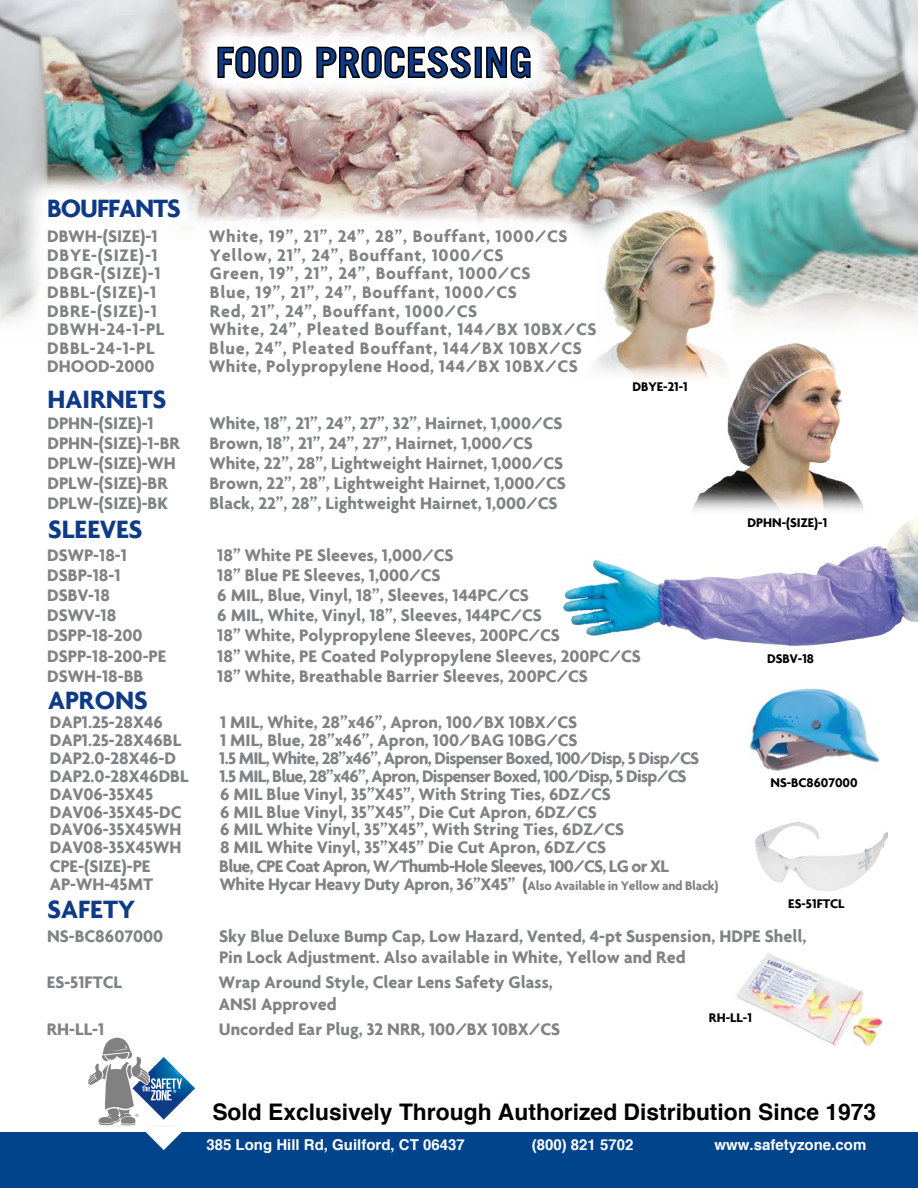
<style>
.page{position:relative;width:918px;height:1188px;background:#fff}
.page>*{position:absolute;margin:0;border:0;box-sizing:border-box;transform-origin:0 0}
.t1{font:700 27px "Agenda";color:#0f3a85}
.t2{font:700 27px "Agenda";letter-spacing:-.04em;color:#0f3a85}
.t3{font:700 22.8px "Helvetica";color:#000}
.t4{font:700 18px/21.6px "Agenda";color:#808285}
.t5{font:700 18px "Agenda";letter-spacing:.04em;color:#808285}
.t6{font:700 18px "Agenda";letter-spacing:-.04em;color:#808285}
.t7{font:700 18px "Agenda";letter-spacing:-.02em;color:#808285}
.t8{font:700 18px "Agenda";letter-spacing:.02em;color:#808285}
.t9{font:700 15px "Helvetica";color:#fff}
.t10{font:700 13.5px "Agenda";color:#000}
.s1{font-size:13.5px}
</style>
<div class="page">
<img style="left:0;top:0;width:918px;height:260px">
<img style="left:0;top:260px;width:918px;height:486px">
<img style="left:748px;top:663px;width:136px;height:109px">
<div style="left:39px;top:217px;width:580px;height:279px;background:#fff"></div>
<img style="left:175px;top:5px;width:398px;height:115px">
<img style="left:195px;top:24px;width:358px;height:77px">
<svg style="left:217px;top:46px;width:85px;height:33px"></svg>
<svg style="left:316px;top:46px;width:156px;height:33px"></svg>
<div style="left:475px;top:47px;width:6px;height:30px;background:#0f3a85"></div>
<div style="left:475px;top:47px;width:7px;height:31px;border:2px solid #000"></div>
<svg style="left:485px;top:46px;width:46px;height:33px"></svg>
<img style="left:736px;top:952px;width:145px;height:94px">
<img style="left:637px;top:168px;width:136px;height:181px">
<img style="left:619px;top:349px;width:69px;height:96px">
<img style="left:688px;top:343px;width:177px;height:137px">
<img style="left:639px;top:480px;width:275px;height:26px">
<img style="left:6px;top:157px;width:631px;height:282px">
<img style="left:25px;top:169px;width:595px;height:270px">
<img style="left:564px;top:506px;width:354px;height:140px">
<img style="left:755px;top:822px;width:133px;height:69px">
<div style="left:0;top:1132px;width:918px;height:56px;background:#00458b"></div>
<svg style="left:88px;top:1037px;width:107px;height:113px"></svg>
<h1 class="t2" style="left:47px;top:191px;width:135px">BOUFFANTS</h1>
<p class="t4" style="left:47px;top:225px;width:112px">DBWH-(SIZE)-1</p>
<p class="t5" style="left:209px;top:226px;width:360px">White, 19”, 21”, 24”, 28”, Bouffant, 1000/CS</p>
<p class="t5" style="left:47px;top:244px;width:112px">DBYE-(SIZE)-1</p>
<p class="t5" style="left:210px;top:244px;width:295px">Yellow, 21”, 24”, Bouffant, 1000/CS</p>
<p class="t5" style="left:47px;top:263px;width:115px">DBGR-(SIZE)-1</p>
<p class="t5" style="left:210px;top:263px;width:322px">Green, 19”, 21”, 24”, Bouffant, 1000/CS</p>
<p class="t5" style="left:47px;top:281px;width:111px">DBBL-(SIZE)-1</p>
<p class="t5" style="left:210px;top:281px;width:309px">Blue, 19”, 21”, 24”, Bouffant, 1000/CS</p>
<p class="t5" style="left:47px;top:300px;width:111px">DBRE-(SIZE)-1</p>
<p class="t5" style="left:210px;top:300px;width:269px">Red, 21”, 24”, Bouffant, 1000/CS</p>
<p class="t4" style="left:47px;top:318px;width:119px">DBWH-24-1-PL</p>
<p class="t5" style="left:210px;top:318px;width:388px">White, 24”, Pleated Bouffant, 144/BX 10BX/CS</p>
<p class="t4" style="left:47px;top:337px;width:109px">DBBL-24-1-PL</p>
<p class="t5" style="left:209px;top:337px;width:374px">Blue, 24”, Pleated Bouffant, 144/BX 10BX/CS</p>
<p class="t4" style="left:47px;top:355px;width:109px">DHOOD-2000</p>
<p class="t8" style="left:209px;top:356px;width:370px">White, Polypropylene Hood, 144/BX 10BX/CS</p>
<h1 class="t1" style="left:47px;top:383px;width:121px">HAIRNETS</h1>
<p class="t4" style="left:47px;top:411px;width:108px">DPHN-(SIZE)-1</p>
<p class="t4" style="left:209px;top:411px;width:354px">White, 18”, 21”, 24”, 27”, 32”, Hairnet, 1,000/CS</p>
<p class="t4" style="left:47px;top:432px;width:134px">DPHN-(SIZE)-1-BR</p>
<p class="t4" style="left:209px;top:432px;width:325px">Brown, 18”, 21”, 24”, 27”, Hairnet, 1,000/CS</p>
<p class="t4" style="left:47px;top:452px;width:130px">DPLW-(SIZE)-WH</p>
<p class="t4" style="left:209px;top:452px;width:355px">White, 22”, 28”, Lightweight Hairnet, 1,000/CS</p>
<p class="t4" style="left:47px;top:472px;width:122px">DPLW-(SIZE)-BR</p>
<p class="t4" style="left:209px;top:472px;width:358px">Brown, 22”, 28”, Lightweight Hairnet, 1,000/CS</p>
<p class="t4" style="left:47px;top:492px;width:122px">DPLW-(SIZE)-BK</p>
<p class="t4" style="left:209px;top:492px;width:350px">Black, 22”, 28”, Lightweight Hairnet, 1,000/CS</p>
<h1 class="t1" style="left:48px;top:513px;width:96px">SLEEVES</h1>
<p class="t10" style="left:632px;top:378px;width:57px">DBYE-21-1</p>
<p class="t4" style="left:47px;top:544px;width:81px">DSWP-18-1</p>
<p class="t4" style="left:217px;top:544px;width:238px">18” White PE Sleeves, 1,000/CS</p>
<p class="t4" style="left:47px;top:564px;width:75px">DSBP-18-1</p>
<p class="t4" style="left:217px;top:564px;width:225px">18” Blue PE Sleeves, 1,000/CS</p>
<p class="t4" style="left:47px;top:584px;width:64px">DSBV-18</p>
<p class="t4" style="left:217px;top:584px;width:313px">6 MIL, Blue, Vinyl, 18”, Sleeves, 144PC/CS</p>
<p class="t4" style="left:47px;top:604px;width:71px">DSWV-18</p>
<p class="t4" style="left:217px;top:604px;width:326px">6 MIL, White, Vinyl, 18”, Sleeves, 144PC/CS</p>
<p class="t4" style="left:47px;top:624px;width:97px">DSPP-18-200</p>
<p class="t4" style="left:217px;top:624px;width:344px">18” White, Polypropylene Sleeves, 200PC/CS</p>
<p class="t4" style="left:47px;top:644px;width:121px">DSPP-18-200-PE</p>
<p class="t4" style="left:217px;top:644px;width:425px">18” White, PE Coated Polypropylene Sleeves, 200PC/CS</p>
<p class="t4" style="left:47px;top:665px;width:98px">DSWH-18-BB</p>
<p class="t4" style="left:217px;top:665px;width:372px">18” White, Breathable Barrier Sleeves, 200PC/CS</p>
<h1 class="t1" style="left:48px;top:684px;width:101px">APRONS</h1>
<p class="t4" style="left:50px;top:711px;width:115px">DAP1.25-28X46</p>
<p class="t4" style="left:220px;top:711px;width:359px">1 MIL, White, 28”x46”, Apron, 100/BX 10BX/CS</p>
<p class="t4" style="left:50px;top:729px;width:133px">DAP1.25-28X46BL</p>
<p class="t4" style="left:220px;top:729px;width:359px">1 MIL, Blue, 28”x46”, Apron, 100/BAG 10BG/CS</p>
<p class="t4" style="left:50px;top:747px;width:128px">DAP2.0-28X46-D</p>
<p class="t6" style="left:219px;top:747px;width:481px">1.5 MIL, White, 28”x46”, Apron, Dispenser Boxed, 100/Disp, 5 Disp/CS</p>
<p class="t4" style="left:50px;top:765px;width:140px">DAP2.0-28X46DBL</p>
<p class="t6" style="left:219px;top:765px;width:469px">1.5 MIL, Blue, 28”x46”, Apron, Dispenser Boxed, 100/Disp, 5 Disp/CS</p>
<p class="t4" style="left:50px;top:783px;width:105px">DAV06-35X45</p>
<p class="t4" style="left:220px;top:783px;width:392px">6 MIL Blue Vinyl, 35”X45”, With String Ties, 6DZ/CS</p>
<p class="t4" style="left:50px;top:800px;width:133px">DAV06-35X45-DC</p>
<p class="t4" style="left:220px;top:800px;width:378px">6 MIL Blue Vinyl, 35”X45”, Die Cut Apron, 6DZ/CS</p>
<p class="t4" style="left:50px;top:818px;width:133px">DAV06-35X45WH</p>
<p class="t4" style="left:220px;top:818px;width:406px">6 MIL White Vinyl, 35”X45”, With String Ties, 6DZ/CS</p>
<p class="t4" style="left:50px;top:836px;width:133px">DAV08-35X45WH</p>
<p class="t4" style="left:220px;top:836px;width:388px">8 MIL White Vinyl, 35”X45” Die Cut Apron, 6DZ/CS</p>
<p class="t4" style="left:50px;top:855px;width:102px">CPE-(SIZE)-PE</p>
<p class="t6" style="left:219px;top:855px;width:451px">Blue, CPE Coat Apron, W/Thumb-Hole Sleeves, 100/CS, LG or XL</p>
<p class="t4" style="left:50px;top:873px;width:105px">AP-WH-45MT</p>
<p class="t7" style="left:220px;top:873px;width:500px">White Hycar Heavy Duty Apron, 36”X45” (<span class="s1">Also Available in Yellow and Black)</span></p>
<h1 class="t1" style="left:47px;top:892px;width:89px">SAFETY</h1>
<p class="t10" style="left:748px;top:514px;width:81px">DPHN-(SIZE)-1</p>
<p class="t10" style="left:767px;top:651px;width:49px">DSBV-18</p>
<p class="t10" style="left:771px;top:775px;width:89px">NS-BC8607000</p>
<p class="t10" style="left:788px;top:896px;width:58px">ES-51FTCL</p>
<p class="t4" style="left:47px;top:925px;width:118px">NS-BC8607000</p>
<p class="t4" style="left:219px;top:925px;width:589px">Sky Blue Deluxe Bump Cap, Low Hazard, Vented, 4-pt Suspension, HDPE Shell,<br>Pin Lock Adjustment. Also available in White, Yellow and Red</p>
<p class="t4" style="left:47px;top:971px;width:77px">ES-51FTCL</p>
<p class="t4" style="left:219px;top:971px;width:335px">Wrap Around Style, Clear Lens Safety Glass,<br>ANSI Approved</p>
<p class="t4" style="left:47px;top:1018px;width:59px">RH-LL-1</p>
<p class="t4" style="left:219px;top:1018px;width:343px">Uncorded Ear Plug, 32 NRR, 100/BX 10BX/CS</p>
<p class="t10" style="left:709px;top:1010px;width:45px">RH-LL-1</p>
<p class="t3" style="left:212px;top:1094px;width:665px">Sold Exclusively Through Authorized Distribution Since 1973</p>
<p class="t9" style="left:206px;top:1133px;width:260px">385 Long Hill Rd, Guilford, CT 06437</p>
<p class="t9" style="left:532px;top:1133px;width:103px">(800) 821 5702</p>
<p class="t9" style="left:715px;top:1133px;width:153px">www.safetyzone.com</p>
</div>
